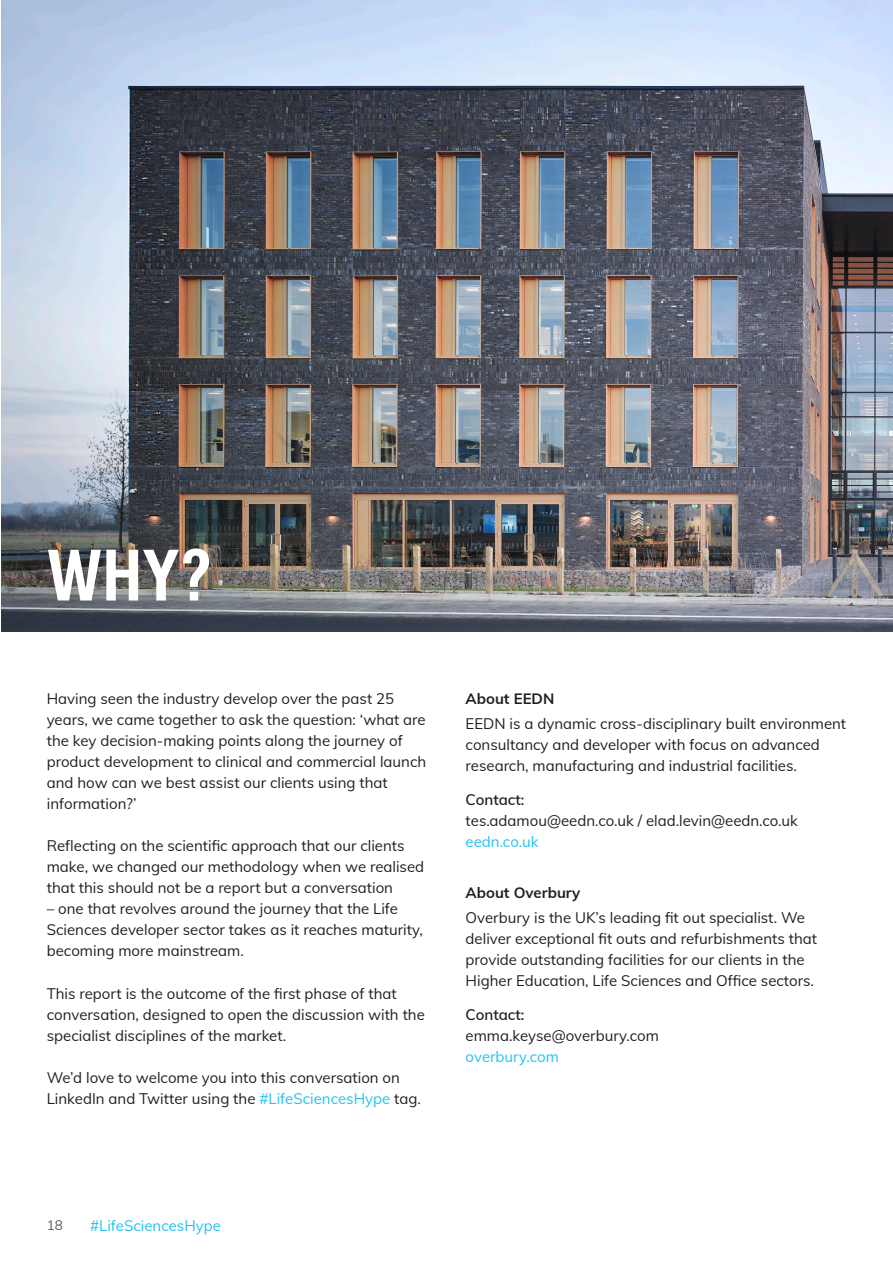
<style>
.page{position:relative;width:893px;height:1263px;background:#fff}
.page>*{position:absolute;margin:0;border:0;box-sizing:border-box;transform-origin:0 0}
.Large_Title{font:700 condensed 67.5px "Swiss 721 BT";color:#fff}
.t1{font:15px/21px "Mulish";color:#231f20}
.t2{font:700 15px "Mulish";color:#231f20}
.t3{font:15px "Mulish";color:#25c2ef}
.t4{font:13.5px "Mulish";color:#5b6064}
.s1{color:#25c2ef}
.s2{font-weight:600}
</style>
<div class="page">
<img style="left:1px;top:0;width:892px;height:631px">
<p class="Large_Title" style="left:47px;top:535px;width:167px">WHY?</p>
<p class="t1" style="left:47px;top:687px;width:381px">Having seen the industry develop over the past 25 years, we came together to ask the question: ‘what are the key decision-making points along the journey of product development to clinical and commercial launch and how can we best assist our clients using that information?’</p>
<p class="t1" style="left:47px;top:835px;width:379px">Reflecting on the scientific approach that our clients make, we changed our methodology when we realised that this should not be a report but a conversation</p>
<p class="t1" style="left:47px;top:898px;width:378px">– one that revolves around the journey that the Life<br>Sciences developer sector takes as it reaches maturity, becoming more mainstream.</p>
<p class="t1" style="left:47px;top:982px;width:380px">This report is the outcome of the first phase of that conversation, designed to open the discussion with the specialist disciplines of the market.</p>
<p class="t1" style="left:47px;top:1066px;width:376px">We’d love to welcome you into this conversation on<br>LinkedIn and Twitter using the <span class="s1">#LifeSciencesHype</span> tag.</p>
<p class="t2" style="left:466px;top:688px;width:90px">About EEDN</p>
<p class="t1" style="left:466px;top:713px;width:382px">EEDN is a dynamic cross-disciplinary built environment consultancy and developer with focus on advanced research, manufacturing and industrial facilities.</p>
<p class="t1" style="left:466px;top:788px;width:334px"><span class="s2">Contact:<br></span>tes.adamou@eedn.co.uk / elad.levin@eedn.co.uk <span class="s1">eedn.co.uk</span></p>
<p class="t2" style="left:466px;top:881px;width:116px">About Overbury</p>
<p class="t1" style="left:466px;top:906px;width:353px">Overbury is the UK’s leading fit out specialist. We deliver exceptional fit outs and refurbishments that provide outstanding facilities for our clients in the Higher Education, Life Sciences and Office sectors.</p>
<p class="t1" style="left:466px;top:1003px;width:195px"><span class="s2">Contact: </span>emma.keyse@overbury.com <span class="s1">overbury.com</span></p>
<p class="t4" style="left:47px;top:1215px;width:18px">18</p>
<p class="t3" style="left:90px;top:1215px;width:132px">#LifeSciencesHype</p>
</div>
